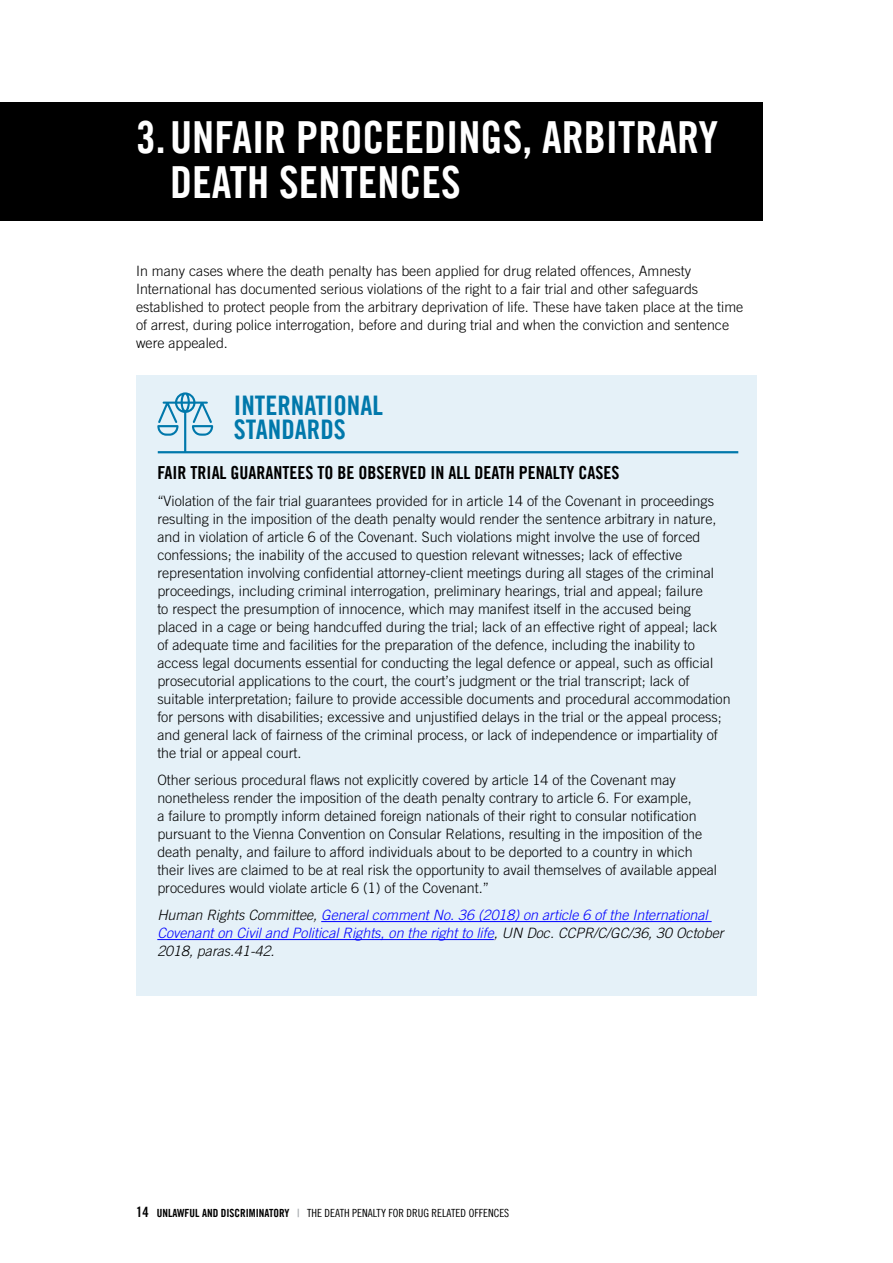
<style>
.page{position:relative;width:893px;height:1263px;background:#fff}
.page>*{position:absolute;margin:0;border:0;box-sizing:border-box;transform-origin:0 0}
.t1{font:44.25px/45px "Amnesty Trade Gothic Bd Cn 20";color:#fff}
.body_text{font:27px/24px "Amnesty Trade Gothic Bd Cn 20";color:#0078ab}
.body_text-2{font:18px "Amnesty Trade Gothic Bd Cn 20";color:#000}
.body_text-3{font:300 14.25px/18px "Amnesty Trade Gothic";color:#000}
.body_text-4{font:italic 300 14.25px/18px "Amnesty Trade Gothic";color:#00f}
.t2{font:11.25px "Amnesty Trade Gothic Cn 18";color:#000}
.s1{color:#000}
.s2{font-family:"Amnesty Trade Gothic Bd Cn 20";font-size:14.25px}
.s3{font-family:"Amnesty Trade Gothic Bd Cn 20"}
.s4{font-family:"Amnesty Trade Gothic Bd Cn 20";color:#a9aeb1}
</style>
<div class="page">
<div style="left:0;top:102px;width:762px;height:119px;background:#000"></div>
<div style="left:136px;top:375px;width:621px;height:620px;background:#e5f1f8"></div>
<hr style="left:321px;top:921px;width:391px;height:1px;background:#00f">
<hr style="left:157px;top:939px;width:337px;height:1px;background:#00f">
<svg style="left:157px;top:392px;width:56px;height:60px"></svg>
<hr style="left:158px;top:451px;width:580px;height:2px;background:#0078ab">
<h1 class="t1" style="left:170px;top:114px;width:550px;text-indent:-34px">3.UNFAIR PROCEEDINGS, ARBITRARY<br>DEATH SENTENCES</h1>
<p class="body_text-3" style="left:136px;top:261px;width:609px">In many cases where the death penalty has been applied for drug related offences, Amnesty International has documented serious violations of the right to a fair trial and other safeguards established to protect people from the arbitrary deprivation of life. These have taken place at the time of arrest, during police interrogation, before and during trial and when the conviction and sentence were appealed.</p>
<p class="body_text" style="left:234px;top:393px;width:150px">INTERNATIONAL<br>STANDARDS</p>
<p class="body_text-2" style="left:157px;top:462px;width:464px">FAIR TRIAL GUARANTEES TO BE OBSERVED IN ALL DEATH PENALTY CASES</p>
<p class="body_text-3" style="left:157px;top:492px;width:575px">“Violation of the fair trial guarantees provided for in article 14 of the Covenant in proceedings resulting in the imposition of the death penalty would render the sentence arbitrary in nature, and in violation of article 6 of the Covenant. Such violations might involve the use of forced confessions; the inability of the accused to question relevant witnesses; lack of effective representation involving confidential attorney-client meetings during all stages of the criminal proceedings, including criminal interrogation, preliminary hearings, trial and appeal; failure<br>to respect the presumption of innocence, which may manifest itself in the accused being placed in a cage or being handcuffed during the trial; lack of an effective right of appeal; lack of adequate time and facilities for the preparation of the defence, including the inability to access legal documents essential for conducting the legal defence or appeal, such as official prosecutorial applications to the court, the court’s judgment or the trial transcript; lack of suitable interpretation; failure to provide accessible documents and procedural accommodation for persons with disabilities; excessive and unjustified delays in the trial or the appeal process; and general lack of fairness of the criminal process, or lack of independence or impartiality of the trial or appeal court.</p>
<p class="body_text-3" style="left:157px;top:771px;width:561px">Other serious procedural flaws not explicitly covered by article 14 of the Covenant may nonetheless render the imposition of the death penalty contrary to article 6. For example,<br>a failure to promptly inform detained foreign nationals of their right to consular notification pursuant to the Vienna Convention on Consular Relations, resulting in the imposition of the death penalty, and failure to afford individuals about to be deported to a country in which their lives are claimed to be at real risk the opportunity to avail themselves of available appeal procedures would violate article 6 (1) of the Covenant.”</p>
<p class="body_text-4" style="left:157px;top:906px;width:568px"><span class="s1">Human Rights Committee,</span> General comment No. 36 (2018) on article 6 of the International<br>Covenant on Civil and Political Rights, on the right to life<span class="s1">, UN Doc. CCPR/C/GC/36, 30 October<br>2018, paras.41-42.</span></p>
<p class="t2" style="left:136px;top:1206px;width:375px"><span class="s2">14</span> <span class="s3">UNLAWFUL AND DISCRIMINATORY</span> <span class="s4">|</span> THE DEATH PENALTY FOR DRUG RELATED OFFENCES</p>
</div>
